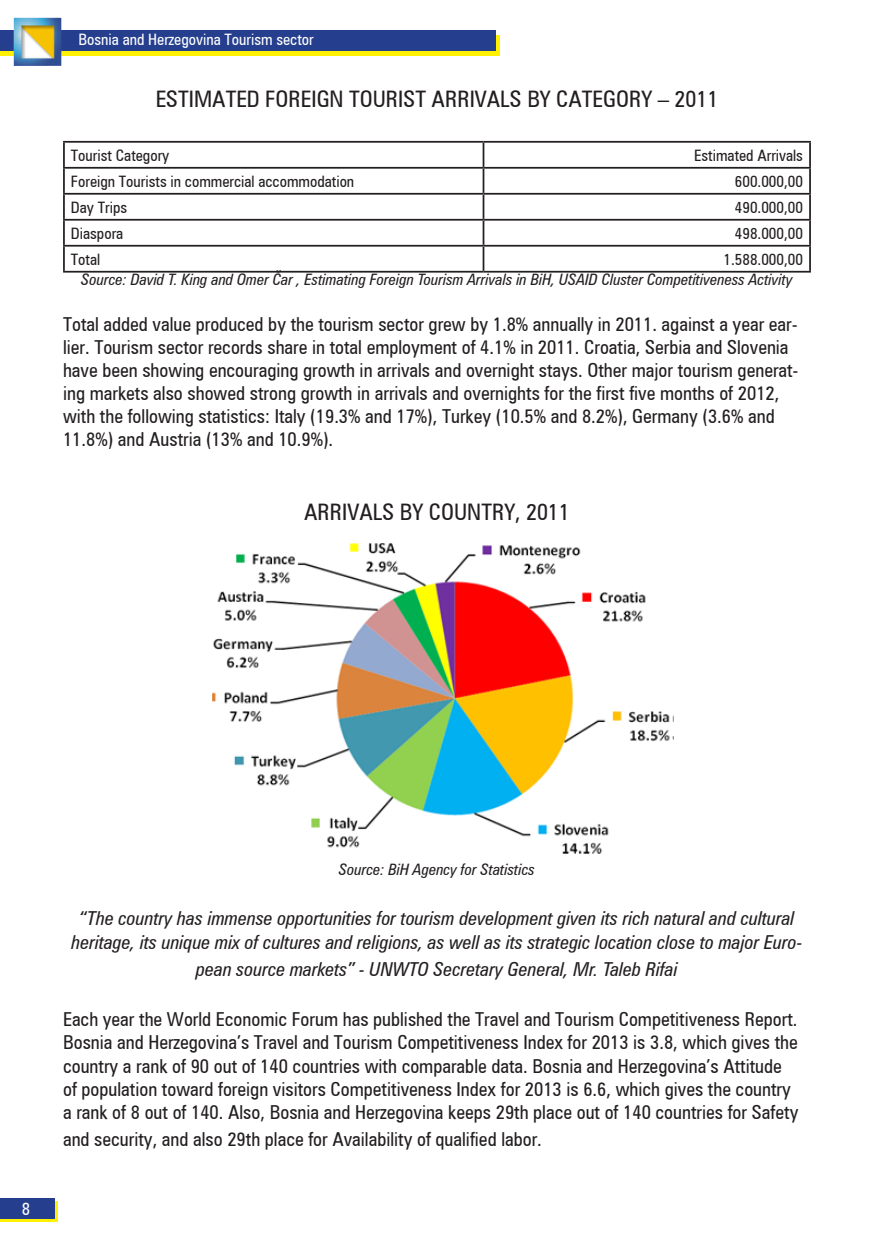
<style>
.page{position:relative;width:874px;height:1241px;background:#fff}
.page>*{position:absolute;margin:0;border:0;box-sizing:border-box;transform-origin:0 0}
.t1{font:condensed 22.75px "Zurich BT";color:#231f20}
.t2{font:condensed 19.25px/23.1px "Zurich BT";color:#231f20}
.t3{font:italic condensed 19.25px/23.1px "Zurich BT";color:#231f20;text-align:center}
.t4{font:condensed 17.5px "Zurich BT";color:#fff}
.t5{font:condensed 15.75px "Zurich BT";color:#231f20}
.t6{font:italic condensed 15.75px "Zurich BT";color:#231f20}
.t7{font:condensed 15.75px "Zurich BT";color:#fff}
</style>
<div class="page">
<svg style="left:0;top:1201px;width:58px;height:20px"></svg>
<svg style="left:0;top:35px;width:499px;height:21px;background:#dad318"></svg>
<div style="left:0;top:30px;width:495px;height:20px;background:#253f8e"></div>
<div style="left:0;top:1197px;width:54px;height:21px;background:#253f8e"></div>
<img style="left:14px;top:18px;width:47px;height:48px">
<hr style="left:63px;top:141px;width:420px;height:2px;background:#231f20">
<hr style="left:63px;top:143px;width:2px;height:24px;background:#231f20">
<hr style="left:483px;top:141px;width:327px;height:2px;background:#231f20">
<hr style="left:482px;top:143px;width:2px;height:24px;background:#231f20">
<hr style="left:808px;top:143px;width:2px;height:24px;background:#231f20">
<hr style="left:63px;top:167px;width:420px;height:2px;background:#231f20">
<hr style="left:63px;top:169px;width:2px;height:24px;background:#231f20">
<hr style="left:483px;top:167px;width:327px;height:2px;background:#231f20">
<hr style="left:482px;top:169px;width:2px;height:24px;background:#231f20">
<hr style="left:808px;top:169px;width:2px;height:24px;background:#231f20">
<hr style="left:63px;top:193px;width:420px;height:2px;background:#231f20">
<hr style="left:63px;top:195px;width:2px;height:24px;background:#231f20">
<hr style="left:483px;top:193px;width:327px;height:2px;background:#231f20">
<hr style="left:482px;top:195px;width:2px;height:24px;background:#231f20">
<hr style="left:808px;top:195px;width:2px;height:24px;background:#231f20">
<hr style="left:63px;top:219px;width:420px;height:1px;background:#231f20">
<hr style="left:63px;top:220px;width:2px;height:25px;background:#231f20">
<hr style="left:483px;top:219px;width:327px;height:1px;background:#231f20">
<hr style="left:482px;top:220px;width:2px;height:25px;background:#231f20">
<hr style="left:808px;top:220px;width:2px;height:25px;background:#231f20">
<hr style="left:63px;top:245px;width:420px;height:1px;background:#231f20">
<hr style="left:63px;top:246px;width:2px;height:25px;background:#231f20">
<hr style="left:483px;top:245px;width:327px;height:1px;background:#231f20">
<hr style="left:482px;top:246px;width:2px;height:25px;background:#231f20">
<hr style="left:808px;top:246px;width:2px;height:25px;background:#231f20">
<hr style="left:63px;top:271px;width:420px;height:1px;background:#231f20">
<hr style="left:483px;top:271px;width:327px;height:1px;background:#231f20">
<img style="left:212px;top:543px;width:462px;height:310px">
<p class="t7" style="left:78px;top:30px;width:237px">Bosnia and Herzegovina Tourism sector</p>
<p class="t1" style="left:156px;top:85px;width:563px">ESTIMATED FOREIGN TOURIST ARRIVALS BY CATEGORY – 2011</p>
<p class="t5" style="left:71px;top:146px;width:100px">Tourist Category</p>
<p class="t5" style="left:694px;top:146px;width:110px">Estimated Arrivals</p>
<p class="t5" style="left:71px;top:171px;width:285px">Foreign Tourists in commercial accommodation</p>
<p class="t5" style="left:734px;top:171px;width:69px">600.000,00</p>
<p class="t5" style="left:71px;top:197px;width:58px">Day Trips</p>
<p class="t5" style="left:734px;top:197px;width:69px">490.000,00</p>
<p class="t5" style="left:71px;top:223px;width:54px">Diaspora</p>
<p class="t5" style="left:734px;top:223px;width:69px">498.000,00</p>
<p class="t5" style="left:71px;top:249px;width:31px">Total</p>
<p class="t5" style="left:723px;top:249px;width:81px">1.588.000,00</p>
<p class="t6" style="left:81px;top:269px;width:712px">Source: David T. King and Omer Čar , Estimating Foreign Tourism Arrivals in BiH, USAID Cluster Competitiveness Activity</p>
<p class="t2" style="left:63px;top:312px;width:736px">Total added value produced by the tourism sector grew by 1.8% annually in 2011. against a year ear&shy;lier. Tourism sector records share in total employment of 4.1% in 2011. Croatia, Serbia and Slovenia have been showing encouraging growth in arrivals and overnight stays. Other major tourism generat&shy;ing markets also showed strong growth in arrivals and overnights for the first five months of 2012, with the following statistics: Italy (19.3% and 17%), Turkey (10.5% and 8.2%), Germany (3.6% and 11.8%) and Austria (13% and 10.9%).</p>
<p class="t1" style="left:304px;top:498px;width:267px">ARRIVALS BY COUNTRY, 2011</p>
<p class="t4" style="left:22px;top:1197px;width:10px">8</p>
<p class="t6" style="left:339px;top:859px;width:197px">Source: BiH Agency for Statistics</p>
<p class="t3" style="left:71px;top:906px;width:732px">“The country has immense opportunities for tourism development given its rich natural and cultural heritage, its unique mix of cultures and religions, as well as its strategic location close to major Euro-</p>
<p class="t3" style="left:196px;top:957px;width:483px">pean source markets” - UNWTO Secretary General, Mr. Taleb Rifai</p>
<p class="t2" style="left:63px;top:1007px;width:736px">Each year the World Economic Forum has published the Travel and Tourism Competitiveness Report.<br>Bosnia and Herzegovina’s Travel and Tourism Competitiveness Index for 2013 is 3.8, which gives the country a rank of 90 out of 140 countries with comparable data. Bosnia and Herzegovina’s Attitude of population toward foreign visitors Competitiveness Index for 2013 is 6.6, which gives the country a rank of 8 out of 140. Also, Bosnia and Herzegovina keeps 29th place out of 140 countries for Safety</p>
<p class="t2" style="left:63px;top:1127px;width:480px">and security, and also 29th place for Availability of qualified labor.</p>
</div>
